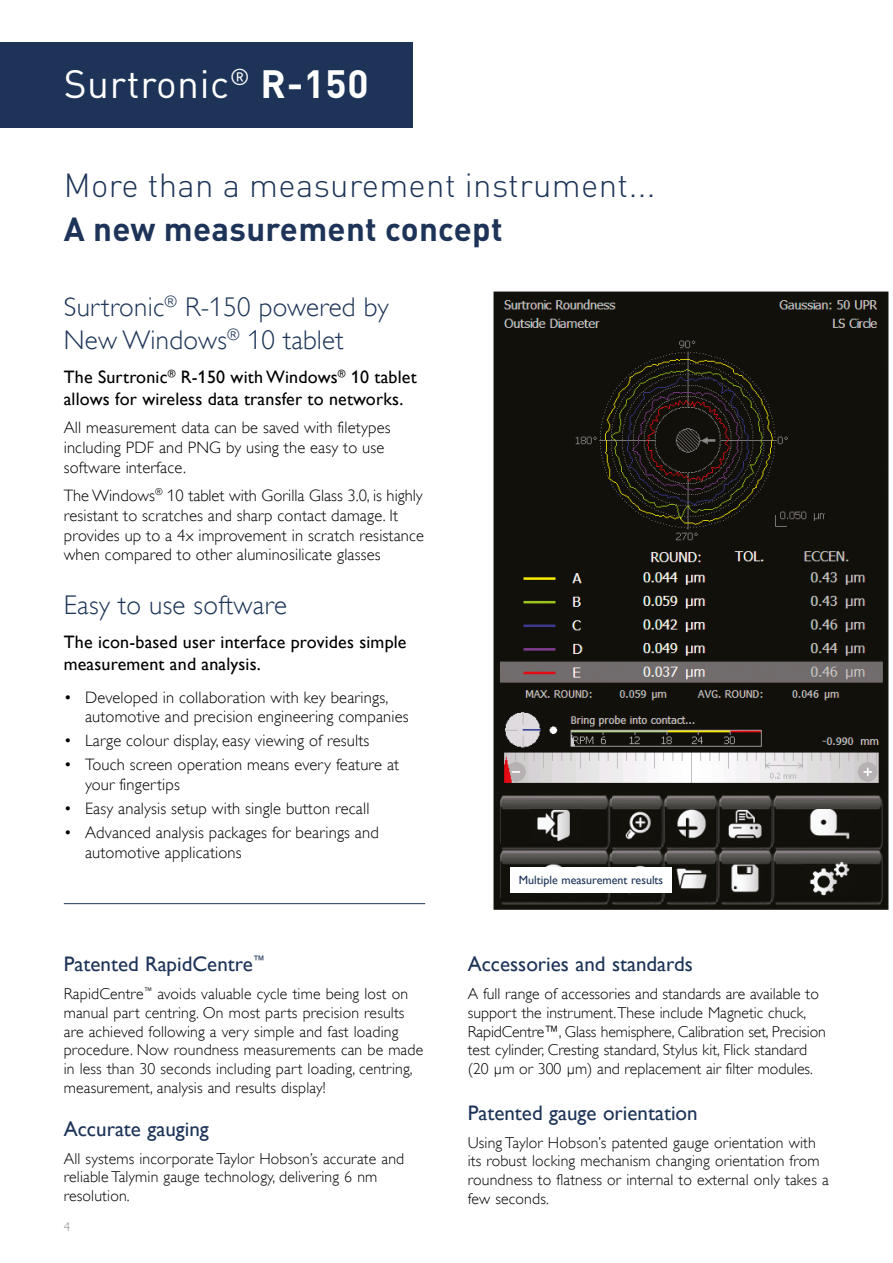
<style>
.page{position:relative;width:893px;height:1263px;background:#fff}
.page>*{position:absolute;margin:0;border:0;box-sizing:border-box;transform-origin:0 0}
.t1{font:39px "DIN";letter-spacing:.015em;color:#fff}
.t2{font:300 33px "DIN";letter-spacing:.01em;color:#1d3458}
.t3{font:700 33px "DIN";letter-spacing:.01em;color:#1d3458}
.t4{font:300 27px/32.4px "Gill Alt One";letter-spacing:.01em;color:#1d3458}
.t5{font:21px "Gill Alt One";color:#1d3458}
.t6{font:18px/21.6px "Gill Alt One";letter-spacing:.01em;color:#000}
.t7{font:300 16.5px/19.8px "Gill Alt One";letter-spacing:.01em;color:#000}
.t8{font:300 15.75px/18.9px "Gill Alt One";letter-spacing:.01em;color:#000}
.t9{font:300 12.75px "Gill Alt One";color:#918c89}
.t10{font:12px "Gill Alt One";color:#1d3458}
.s1{font-weight:700}
</style>
<div class="page">
<div style="left:0;top:43px;width:412px;height:85px;background:#1d3458"></div>
<img style="left:493px;top:292px;width:395px;height:618px">
<hr style="left:64px;top:903px;width:361px;height:1px;background:#1d3458">
<div style="left:510px;top:867px;width:162px;height:26px;background:#fff"></div>
<h1 class="t1" style="left:64px;top:60px;width:306px">Surtronic<sup>®</sup> <span class="s1">R-150</span></h1>
<h2 class="t2" style="left:64px;top:164px;width:593px">More than a measurement instrument...</h2>
<h2 class="t3" style="left:64px;top:207px;width:440px">A new measurement concept</h2>
<h3 class="t4" style="left:64px;top:291px;width:326px">Surtronic<sup>®</sup> R-150 powered by<br>New Windows<sup>®</sup> 10 tablet</h3>
<p class="t6" style="left:64px;top:366px;width:354px">The Surtronic<sup>®</sup> R-150 with Windows<sup>®</sup> 10 tablet allows for wireless data transfer to networks.</p>
<p class="t7" style="left:64px;top:417px;width:328px">All measurement data can be saved with filetypes including PDF and PNG by using the easy to use software interface.</p>
<p class="t7" style="left:64px;top:485px;width:362px">The Windows<sup>®</sup> 10 tablet with Gorilla Glass 3.0, is highly resistant to scratches and sharp contact damage. It provides up to a 4x improvement in scratch resistance when compared to other aluminosilicate glasses</p>
<h3 class="t4" style="left:64px;top:589px;width:225px">Easy to use software</h3>
<p class="t6" style="left:64px;top:631px;width:344px">The icon-based user interface provides simple measurement and analysis.</p>
<p class="t7" style="left:85px;top:687px;width:325px;text-indent:-21px">• Developed in collaboration with key bearings, automotive and precision engineering companies</p>
<p class="t7" style="left:64px;top:731px;width:307px">• Large colour display, easy viewing of results</p>
<p class="t7" style="left:85px;top:755px;width:316px;text-indent:-21px">• Touch screen operation means every feature at your fingertips</p>
<p class="t7" style="left:64px;top:799px;width:307px">• Easy analysis setup with single button recall</p>
<p class="t7" style="left:85px;top:823px;width:295px;text-indent:-21px">• Advanced analysis packages for bearings and automotive applications</p>
<h3 class="t5" style="left:64px;top:952px;width:203px">Patented RapidCentre<sup>™</sup></h3>
<p class="t8" style="left:64px;top:984px;width:361px">RapidCentre<sup>™</sup> avoids valuable cycle time being lost on manual part centring. On most parts precision results are achieved following a very simple and fast loading procedure. Now roundness measurements can be made in less than 30 seconds including part loading, centring, measurement, analysis and results display!</p>
<h3 class="t5" style="left:64px;top:1117px;width:147px">Accurate gauging</h3>
<p class="t8" style="left:64px;top:1149px;width:342px">All systems incorporate Taylor Hobson’s accurate and reliable Talymin gauge technology, delivering 6 nm resolution.</p>
<p class="t9" style="left:64px;top:1220px;width:8px">4</p>
<p class="t10" style="left:519px;top:873px;width:146px">Multiple measurement results</p>
<h3 class="t5" style="left:468px;top:952px;width:227px">Accessories and standards</h3>
<p class="t8" style="left:468px;top:984px;width:360px">A full range of accessories and standards are available to support the instrument. These include Magnetic chuck, RapidCentre™, Glass hemisphere, Calibration set, Precision test cylinder, Cresting standard, Stylus kit, Flick standard (20 µm or 300 µm) and replacement air filter modules.</p>
<h3 class="t5" style="left:468px;top:1101px;width:231px">Patented gauge orientation</h3>
<p class="t8" style="left:468px;top:1133px;width:362px">Using Taylor Hobson’s patented gauge orientation with its robust locking mechanism changing orientation from roundness to flatness or internal to external only takes a few seconds.</p>
</div>
